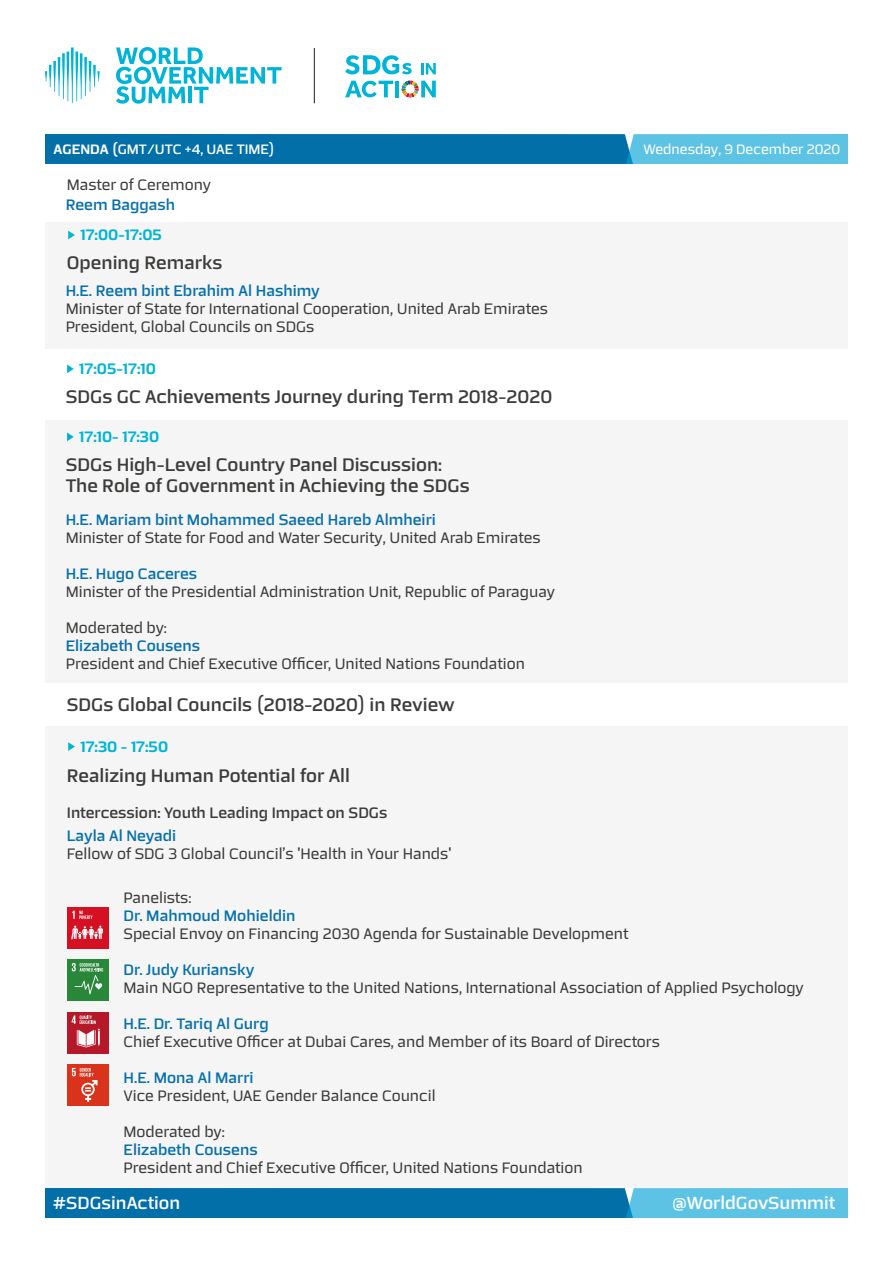
<style>
.page{position:relative;width:893px;height:1263px;background:#fff}
.page>*{position:absolute;margin:0;border:0;box-sizing:border-box;transform-origin:0 0}
.t1{font:18px/21.6px "Certo Sans";color:#3c3c3b}
.t2{font:17.4px "Certo Sans";color:#fff}
.t3{font:15px/18px "Certo Sans";color:#3c3c3b}
.t4{font:15px "Certo Sans";color:#0670aa}
.t5{font:500 15px "Certo Sans";color:#00b4d4}
.t6{font:15px "Certo Sans";color:#3c3c3b}
.t7{font:13.5px "Certo Sans";color:#fff}
.t8{font:13.5px "Certo Sans";color:#fff}
.s1{font-weight:500}
</style>
<div class="page">
<div style="left:45px;top:222px;width:803px;height:126px;background:#f5f5f5"></div>
<svg style="left:45px;top:134px;width:803px;height:30px;background:#1b86b9"></svg>
<svg style="left:45px;top:1188px;width:803px;height:30px;background:#1b86b9"></svg>
<div style="left:45px;top:727px;width:803px;height:461px;background:#f5f5f5"></div>
<svg style="left:68px;top:742px;width:7px;height:9px"></svg>
<svg style="left:68px;top:231px;width:7px;height:8px"></svg>
<div style="left:45px;top:420px;width:803px;height:263px;background:#f5f5f5"></div>
<svg style="left:67px;top:432px;width:7px;height:9px"></svg>
<svg style="left:67px;top:364px;width:7px;height:9px"></svg>
<div style="left:68px;top:959px;width:41px;height:42px;background:#288738"></div>
<svg style="left:72px;top:963px;width:31px;height:31px"></svg>
<div style="left:68px;top:1012px;width:41px;height:41px;background:#b51828"></div>
<svg style="left:72px;top:1015px;width:28px;height:32px"></svg>
<div style="left:68px;top:1064px;width:41px;height:41px;background:#d9331b"></div>
<svg style="left:72px;top:1068px;width:26px;height:34px"></svg>
<div style="left:68px;top:907px;width:41px;height:41px;background:#d51022"></div>
<svg style="left:71px;top:925px;width:32px;height:15px"></svg>
<svg style="left:72px;top:910px;width:20px;height:9px"></svg>
<hr style="left:314px;top:48px;width:1px;height:55px;background:#1d1d1b">
<svg style="left:116px;top:47px;width:166px;height:57px"></svg>
<svg style="left:45px;top:47px;width:55px;height:56px"></svg>
<svg style="left:345px;top:55px;width:67px;height:19px"></svg>
<svg style="left:421px;top:63px;width:15px;height:11px"></svg>
<svg style="left:345px;top:81px;width:48px;height:16px"></svg>
<hr style="left:395px;top:81px;width:4px;height:16px;background:#00b4d7">
<svg style="left:402px;top:81px;width:34px;height:16px"></svg>
<p class="t7" style="left:53px;top:141px;width:223px"><span class="s1">AGENDA (</span>GMT/UTC +4, UAE TIME)</p>
<p class="t8" style="left:643px;top:141px;width:198px">Wednesday, 9 December 2020</p>
<p class="t3" style="left:67px;top:176px;width:146px">Master of Ceremony</p>
<p class="t4" style="left:66px;top:195px;width:111px">Reem Baggash</p>
<p class="t5" style="left:80px;top:225px;width:83px">17:00-17:05</p>
<p class="t1" style="left:67px;top:252px;width:157px">Opening Remarks</p>
<p class="t4" style="left:66px;top:281px;width:256px">H.E. Reem bint Ebrahim Al Hashimy</p>
<p class="t3" style="left:66px;top:300px;width:484px">Minister of State for International Cooperation, United Arab Emirates<br>President, Global Councils on SDGs</p>
<p class="t5" style="left:79px;top:359px;width:78px">17:05-17:10</p>
<p class="t1" style="left:66px;top:385px;width:488px">SDGs GC Achievements Journey during Term 2018-2020</p>
<p class="t5" style="left:79px;top:427px;width:81px">17:10- 17:30</p>
<p class="t1" style="left:66px;top:453px;width:405px">SDGs High-Level Country Panel Discussion:<br>The Role of Government in Achieving the SDGs</p>
<p class="t4" style="left:66px;top:510px;width:372px">H.E. Mariam bint Mohammed Saeed Hareb Almheiri</p>
<p class="t3" style="left:66px;top:528px;width:476px">Minister of State for Food and Water Security, United Arab Emirates</p>
<p class="t4" style="left:66px;top:564px;width:133px">H.E. Hugo Caceres</p>
<p class="t3" style="left:66px;top:582px;width:491px">Minister of the Presidential Administration Unit, Republic of Paraguay</p>
<p class="t3" style="left:66px;top:618px;width:103px">Moderated by:</p>
<p class="t4" style="left:66px;top:636px;width:136px">Elizabeth Cousens</p>
<p class="t3" style="left:66px;top:654px;width:461px">President and Chief Executive Officer, United Nations Foundation</p>
<p class="t1" style="left:67px;top:693px;width:389px">SDGs Global Councils (2018-2020) in Review</p>
<p class="t5" style="left:80px;top:737px;width:89px">17:30 - 17:50</p>
<p class="t1" style="left:67px;top:764px;width:285px">Realizing Human Potential for All</p>
<p class="t6" style="left:67px;top:803px;width:322px">Intercession: Youth Leading Impact on SDGs</p>
<p class="t4" style="left:67px;top:825px;width:111px">Layla Al Neyadi</p>
<p class="t3" style="left:67px;top:844px;width:386px">Fellow of SDG 3 Global Council’s 'Health in Your Hands'</p>
<p class="t3" style="left:124px;top:888px;width:69px">Panelists:</p>
<p class="t4" style="left:124px;top:906px;width:174px">Dr. Mahmoud Mohieldin</p>
<p class="t3" style="left:124px;top:924px;width:506px">Special Envoy on Financing 2030 Agenda for Sustainable Development</p>
<p class="t4" style="left:124px;top:960px;width:132px">Dr. Judy Kuriansky</p>
<p class="t3" style="left:124px;top:978px;width:682px">Main NGO Representative to the United Nations, International Association of Applied Psychology</p>
<p class="t4" style="left:124px;top:1014px;width:147px">H.E. Dr. Tariq Al Gurg</p>
<p class="t3" style="left:124px;top:1032px;width:538px">Chief Executive Officer at Dubai Cares, and Member of its Board of Directors</p>
<p class="t4" style="left:124px;top:1068px;width:131px">H.E. Mona Al Marri</p>
<p class="t3" style="left:124px;top:1086px;width:314px">Vice President, UAE Gender Balance Council</p>
<p class="t3" style="left:124px;top:1122px;width:103px">Moderated by:</p>
<p class="t4" style="left:124px;top:1140px;width:136px">Elizabeth Cousens</p>
<p class="t3" style="left:124px;top:1158px;width:461px">President and Chief Executive Officer, United Nations Foundation</p>
<p class="t2" style="left:53px;top:1191px;width:129px">#SDGsinAction</p>
<p class="t2" style="left:673px;top:1191px;width:164px">@WorldGovSummit</p>
</div>
